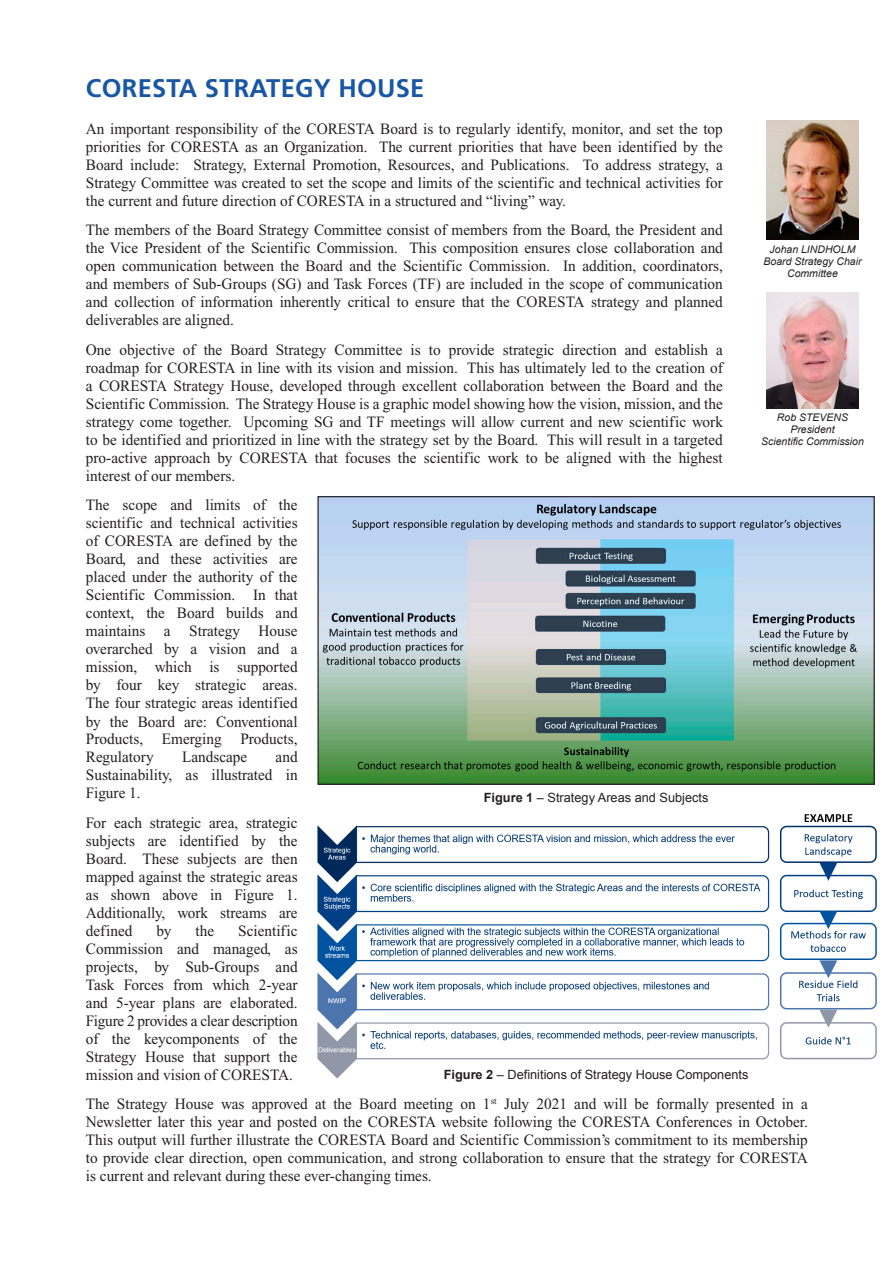
<style>
.page{position:relative;width:893px;height:1263px;background:#fff}
.page>*{position:absolute;margin:0;border:0;box-sizing:border-box;transform-origin:0 0}
.t1{font:700 25.5px "Frutiger";letter-spacing:.01em;color:#1856a6}
.t2{font:15.75px/18px "Times New Roman";color:#231f20;text-align:justify}
.t3{font:12.75px "Arial";color:#231f20}
.t4{font:italic 10.5px/12px "Arial";color:#231f20;text-align:center}
.s1{font-weight:700}
</style>
<div class="page">
<img style="left:317px;top:814px;width:560px;height:265px">
<img style="left:767px;top:120px;width:91px;height:119px">
<img style="left:767px;top:292px;width:91px;height:116px">
<img style="left:319px;top:498px;width:554px;height:285px">
<div style="left:317px;top:496px;width:558px;height:289px;border:1px solid #231f20"></div>
<h1 class="t1" style="left:86px;top:73px;width:340px">CORESTA STRATEGY HOUSE</h1>
<p class="t2" style="left:86px;top:120px;width:638px">An important responsibility of the CORESTA Board is to regularly identify, monitor, and set the top priorities for CORESTA as an Organization. The current priorities that have been identified by the Board include: Strategy, External Promotion, Resources, and Publications. To address strategy, a Strategy Committee was created to set the scope and limits of the scientific and technical activities for the current and future direction of CORESTA in a structured and “living” way.</p>
<p class="t2" style="left:86px;top:221px;width:639px">The members of the Board Strategy Committee consist of members from the Board, the President and the Vice President of the Scientific Commission. This composition ensures close collaboration and open communication between the Board and the Scientific Commission. In addition, coordinators, and members of Sub-Groups (SG) and Task Forces (TF) are included in the scope of communication and collection of information inherently critical to ensure that the CORESTA strategy and planned deliverables are aligned.</p>
<p class="t2" style="left:86px;top:341px;width:639px">One objective of the Board Strategy Committee is to provide strategic direction and establish a roadmap for CORESTA in line with its vision and mission. This has ultimately led to the creation of a CORESTA Strategy House, developed through excellent collaboration between the Board and the Scientific Commission. The Strategy House is a graphic model showing how the vision, mission, and the strategy come together. Upcoming SG and TF meetings will allow current and new scientific work to be identified and prioritized in line with the strategy set by the Board. This will result in a targeted pro-active approach by CORESTA that focuses the scientific work to be aligned with the highest interest of our members.</p>
<p class="t2" style="left:86px;top:496px;width:213px">The scope and limits of the scientific and technical activities of CORESTA are defined by the Board, and these activities are placed under the authority of the Scientific Commission. In that context, the Board builds and maintains a Strategy House overarched by a vision and a mission, which is supported by four key strategic areas.<br>The four strategic areas identified by the Board are: Conventional Products, Emerging Products, Regulatory</p>
<p class="t4" style="left:763px;top:243px;width:100px">Johan LINDHOLM<br>Board Strategy Chair<br>Committee</p>
<p class="t4" style="left:761px;top:412px;width:104px">Rob STEVENS<br>President<br>Scientific Commission</p>
<p class="t2" style="left:86px;top:748px;width:213px;text-indent:190px">and Sustainability, as illustrated in Figure 1.</p>
<p class="t2" style="left:86px;top:814px;width:213px">For each strategic area, strategic subjects are identified by the Board. These subjects are then mapped against the strategic areas as shown above in Figure 1.<br>Additionally, work streams are defined</p>
<p class="t2" style="left:182px;top:748px;width:67px">Landscape</p>
<p class="t3" style="left:484px;top:790px;width:226px"><span class="s1">Figure 1</span> – Strategy Areas and Subjects</p>
<p class="t2" style="left:86px;top:922px;width:213px;text-indent:152px">Scientific Commission and managed, as projects, by Sub-Groups and Task Forces from which 2-year and 5-year plans are elaborated.<br>Figure 2 provides a clear description of the keycomponents of the Strategy House that support the mission and vision of CORESTA.</p>
<p class="t2" style="left:86px;top:1095px;width:723px">The Strategy House was approved at the Board meeting on 1<sup>st</sup> July 2021 and will be formally presented in a Newsletter later this year and posted on the CORESTA website following the CORESTA Conferences in October.<br>This output will further illustrate the CORESTA Board and Scientific Commission’s commitment to its membership to provide clear direction, open communication, and strong collaboration to ensure that the strategy for CORESTA is current and relevant during these ever-changing times.</p>
<p class="t2" style="left:157px;top:922px;width:16px">by</p>
<p class="t2" style="left:196px;top:922px;width:20px">the</p>
<p class="t3" style="left:444px;top:1067px;width:306px"><span class="s1">Figure 2</span> – Definitions of Strategy House Components</p>
</div>
